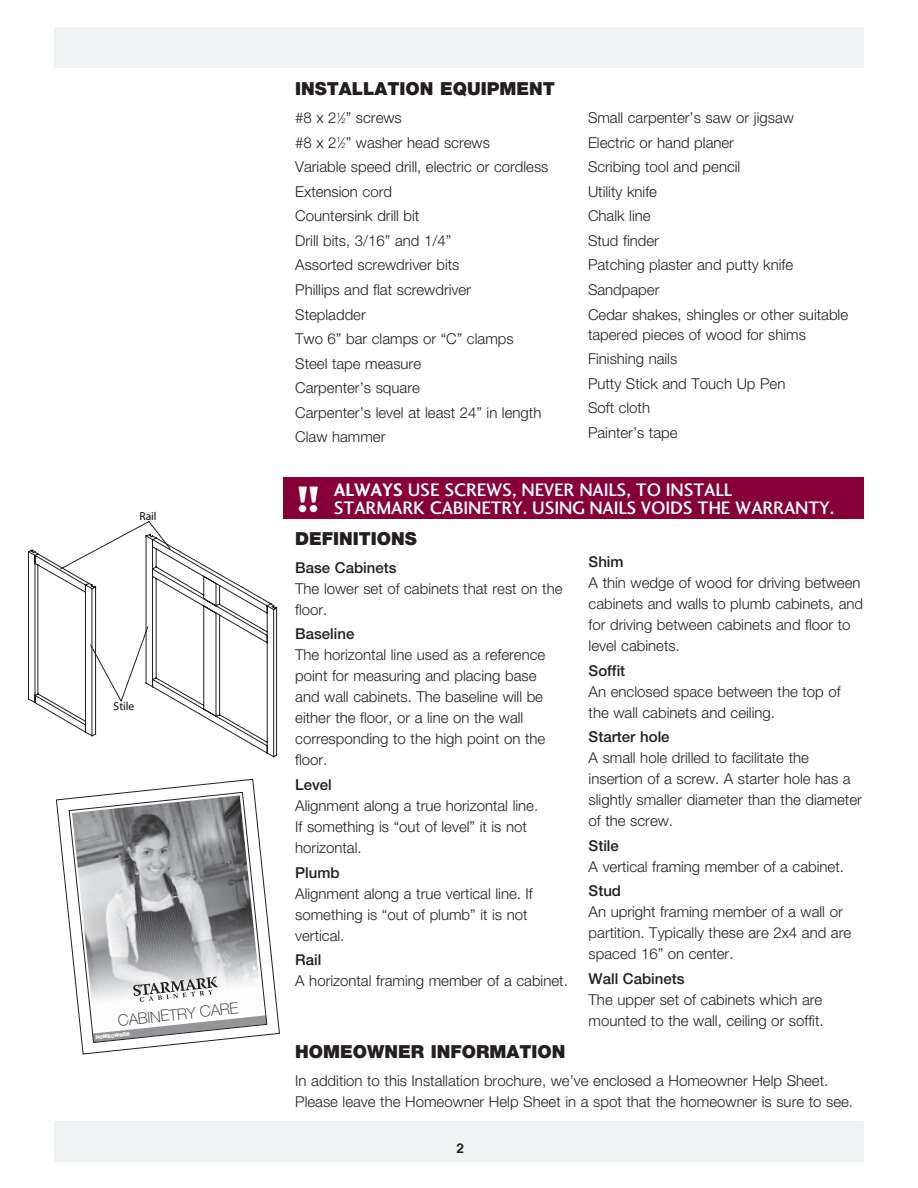
<style>
.page{position:relative;width:918px;height:1188px;background:#fff}
.page>*{position:absolute;margin:0;border:0;box-sizing:border-box;transform-origin:0 0}
.t1{font:800 36px "Barmeno";color:#fff}
.t2{font:18.75px/18px "Charlotte Sans Medium Plain";letter-spacing:-.01em;color:#fff}
.Headline{font:900 18px "Helvetica Neue";color:#231f20}
.t3{font:100 15.45px "Helvetica Neue";color:#231f20}
.body_copy{font:300 15px/21px "Helvetica Neue";color:#231f20}
.Body_Copy_Bold{font:500 15px "Helvetica Neue";color:#231f20}
.body_copy-2{font:500 15px "Helvetica Neue";color:#231f20}
.t4{font:700 13.5px "Helvetica";color:#231f20}
.t5{font:11.55px "Myriad";color:#040503}
.t6{font:900 4.8px "Helvetica Neue";color:#fff}
.s1{font-size:7.5px}
.s2{font-family:"Charlotte Sans Bold Plain"}
</style>
<div class="page">
<div style="left:54px;top:28px;width:810px;height:40px;background:#eff2f3"></div>
<div style="left:54px;top:1121px;width:810px;height:41px;background:#eff2f3"></div>
<div style="left:284px;top:477px;width:580px;height:42px;background:#860037"></div>
<svg style="left:28px;top:546px;width:249px;height:211px"></svg>
<svg style="left:89px;top:625px;width:60px;height:77px"></svg>
<svg style="left:60px;top:521px;width:111px;height:49px"></svg>
<svg style="left:56px;top:778px;width:224px;height:277px"></svg>
<p class="t5" style="left:139px;top:510px;width:19px">Rail</p>
<p class="t5" style="left:114px;top:700px;width:22px">Stile</p>
<p class="t3" style="left:117px;top:1012px;width:123px;rotate:-6deg">CABINETRY CARE</p>
<p class="t6" style="left:95px;top:1035px;width:36px;rotate:-6deg">HOMEOWNER</p>
<p class="Headline" style="left:295px;top:78px;width:261px">INSTALLATION EQUIPMENT</p>
<p class="body_copy" style="left:295px;top:107px;width:108px">#8 x 2<sup>1</sup>⁄<span class="s1">2</span>” screws</p>
<p class="body_copy" style="left:295px;top:131px;width:196px">#8 x 2<sup>1</sup>⁄<span class="s1">2</span>” washer head screws</p>
<p class="body_copy" style="left:295px;top:156px;width:255px">Variable speed drill, electric or cordless</p>
<p class="body_copy" style="left:295px;top:181px;width:98px">Extension cord</p>
<p class="body_copy" style="left:295px;top:205px;width:126px">Countersink drill bit</p>
<p class="body_copy" style="left:295px;top:230px;width:158px">Drill bits, 3/16” and 1/4”</p>
<p class="body_copy" style="left:295px;top:254px;width:166px">Assorted screwdriver bits</p>
<p class="body_copy" style="left:295px;top:279px;width:177px">Phillips and flat screwdriver</p>
<p class="body_copy" style="left:295px;top:303px;width:72px">Stepladder</p>
<p class="body_copy" style="left:295px;top:328px;width:220px">Two 6” bar clamps or “C” clamps</p>
<p class="body_copy" style="left:295px;top:352px;width:127px">Steel tape measure</p>
<p class="body_copy" style="left:295px;top:377px;width:126px">Carpenter’s square</p>
<p class="body_copy" style="left:295px;top:402px;width:248px">Carpenter’s level at least 24” in length</p>
<p class="body_copy" style="left:295px;top:426px;width:92px">Claw hammer</p>
<p class="body_copy" style="left:588px;top:107px;width:207px">Small carpenter’s saw or jigsaw</p>
<p class="body_copy" style="left:588px;top:131px;width:148px">Electric or hand planer</p>
<p class="body_copy" style="left:588px;top:156px;width:154px">Scribing tool and pencil</p>
<p class="body_copy" style="left:588px;top:181px;width:71px">Utility knife</p>
<p class="body_copy" style="left:588px;top:205px;width:64px">Chalk line</p>
<p class="body_copy" style="left:588px;top:230px;width:72px">Stud finder</p>
<p class="body_copy" style="left:588px;top:254px;width:207px">Patching plaster and putty knife</p>
<p class="body_copy" style="left:588px;top:279px;width:73px">Sandpaper</p>
<p class="body_copy" style="left:588px;top:303px;width:262px">Cedar shakes, shingles or other suitable</p>
<p class="body_copy" style="left:588px;top:323px;width:219px">tapered pieces of wood for shims</p>
<p class="body_copy" style="left:588px;top:348px;width:91px">Finishing nails</p>
<p class="body_copy" style="left:588px;top:373px;width:199px">Putty Stick and Touch Up Pen</p>
<p class="body_copy" style="left:588px;top:397px;width:64px">Soft cloth</p>
<p class="body_copy" style="left:588px;top:422px;width:91px">Painter’s tape</p>
<p class="t1" style="left:297px;top:477px;width:23px">!!</p>
<p class="t2" style="left:334px;top:480px;width:502px"><span class="s2">ALWAYS</span> USE SCREWS, NEVER NAILS, TO INSTALL<br>STARMARK CABINETRY. USING NAILS VOIDS THE WARRANTY.</p>
<p class="Headline" style="left:295px;top:527px;width:123px">DEFINITIONS</p>
<p class="body_copy-2" style="left:295px;top:559px;width:103px">Base Cabinets</p>
<p class="body_copy" style="left:295px;top:578px;width:269px">The lower set of cabinets that rest on the floor.</p>
<p class="Body_Copy_Bold" style="left:295px;top:625px;width:61px">Baseline</p>
<p class="body_copy" style="left:295px;top:644px;width:252px">The horizontal line used as a reference point for measuring and placing base and wall cabinets. The baseline will be either the floor, or a line on the wall corresponding to the high point on the floor.</p>
<p class="Body_Copy_Bold" style="left:295px;top:776px;width:38px">Level</p>
<p class="body_copy" style="left:295px;top:795px;width:244px">Alignment along a true horizontal line.<br>If something is “out of level” it is not horizontal.</p>
<p class="Body_Copy_Bold" style="left:295px;top:863px;width:46px">Plumb</p>
<p class="body_copy" style="left:295px;top:882px;width:239px">Alignment along a true vertical line. If something is “out of plumb” it is not vertical.</p>
<p class="Body_Copy_Bold" style="left:295px;top:951px;width:28px">Rail</p>
<p class="body_copy" style="left:295px;top:970px;width:274px">A horizontal framing member of a cabinet.</p>
<p class="Body_Copy_Bold" style="left:589px;top:553px;width:36px">Shim</p>
<p class="body_copy" style="left:589px;top:572px;width:276px">A thin wedge of wood for driving between cabinets and walls to plumb cabinets, and for driving between cabinets and floor to level cabinets.</p>
<p class="Body_Copy_Bold" style="left:589px;top:662px;width:38px">Soffit</p>
<p class="body_copy" style="left:589px;top:681px;width:254px">An enclosed space between the top of the wall cabinets and ceiling.</p>
<p class="Body_Copy_Bold" style="left:589px;top:728px;width:82px">Starter hole</p>
<p class="body_copy" style="left:589px;top:747px;width:275px">A small hole drilled to facilitate the insertion of a screw. A starter hole has a slightly smaller diameter than the diameter of the screw.</p>
<p class="Body_Copy_Bold" style="left:589px;top:837px;width:32px">Stile</p>
<p class="body_copy" style="left:589px;top:856px;width:257px">A vertical framing member of a cabinet.</p>
<p class="Body_Copy_Bold" style="left:589px;top:882px;width:34px">Stud</p>
<p class="body_copy" style="left:589px;top:901px;width:264px">An upright framing member of a wall or partition. Typically these are 2x4 and are spaced 16” on center.</p>
<p class="Body_Copy_Bold" style="left:589px;top:970px;width:97px">Wall Cabinets</p>
<p class="body_copy" style="left:589px;top:989px;width:237px">The upper set of cabinets which are mounted to the wall, ceiling or soffit.</p>
<p class="Headline" style="left:295px;top:1040px;width:272px">HOMEOWNER INFORMATION</p>
<p class="body_copy" style="left:295px;top:1070px;width:559px">In addition to this Installation brochure, we’ve enclosed a Homeowner Help Sheet.<br>Please leave the Homeowner Help Sheet in a spot that the homeowner is sure to see.</p>
<p class="t4" style="left:457px;top:1137px;width:9px">2</p>
</div>
